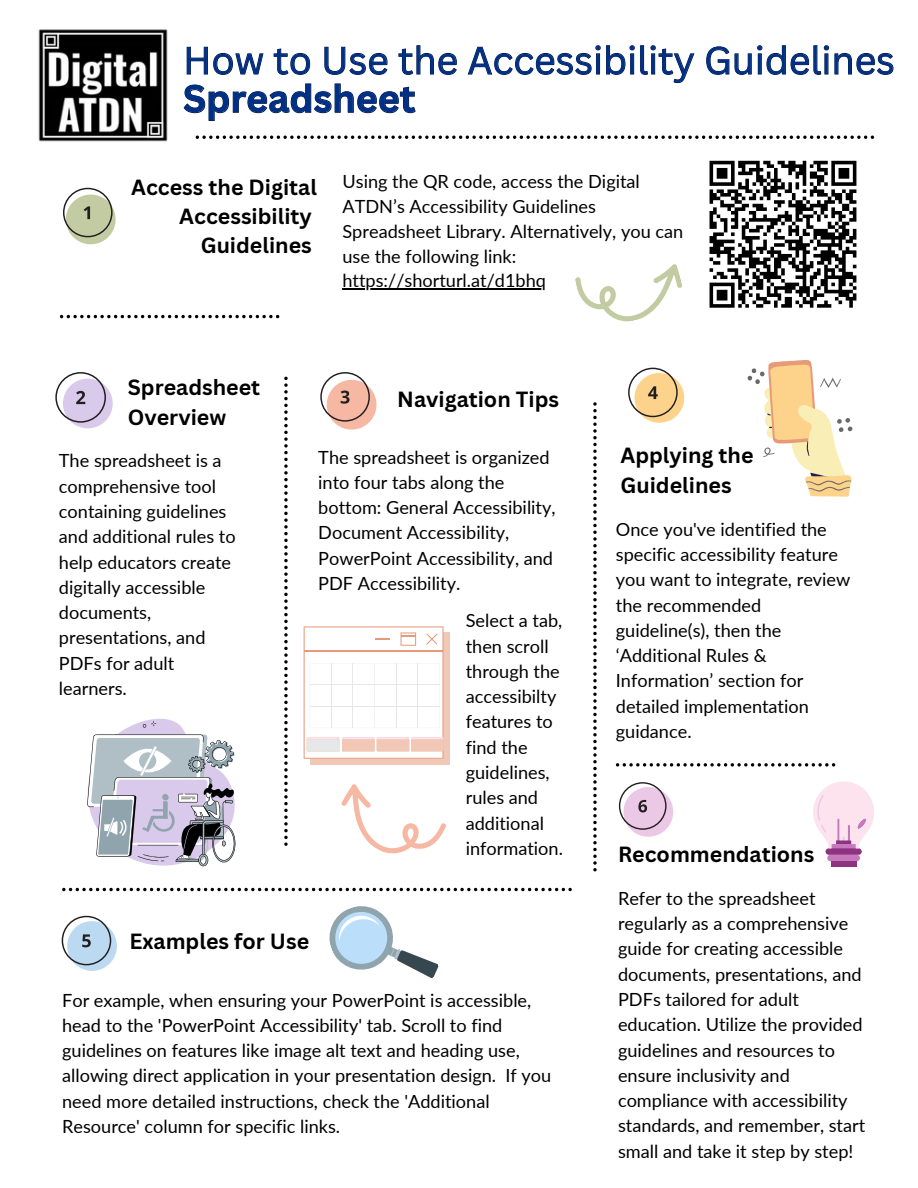
<style>
.page{position:relative;width:918px;height:1188px;background:#fff}
.page>*{position:absolute;margin:0;border:0;box-sizing:border-box;transform-origin:0 0}
.t1{font:37.5px/38.2px "Canva Sans";color:#002f86}
.t2{font:700 21.45px/29.7px "Canva Sans";color:#000}
.t3{font:18.15px/25.3px "Lato";color:#000}
.s1{font-weight:700}
</style>
<div class="page">
<svg style="left:593px;top:402px;width:4px;height:469px"></svg>
<svg style="left:62px;top:888px;width:510px;height:3px"></svg>
<svg style="left:616px;top:763px;width:219px;height:4px"></svg>
<svg style="left:63px;top:188px;width:52px;height:56px"></svg>
<svg style="left:55px;top:372px;width:57px;height:56px"></svg>
<svg style="left:320px;top:372px;width:56px;height:57px"></svg>
<svg style="left:628px;top:368px;width:56px;height:55px"></svg>
<svg style="left:62px;top:916px;width:55px;height:55px"></svg>
<svg style="left:619px;top:782px;width:54px;height:55px"></svg>
<svg style="left:748px;top:360px;width:104px;height:137px"></svg>
<div style="left:831px;top:861px;width:26px;height:6px;background:#8d3380"></div>
<svg style="left:813px;top:781px;width:61px;height:80px"></svg>
<svg style="left:329px;top:906px;width:110px;height:72px"></svg>
<svg style="left:341px;top:784px;width:105px;height:70px"></svg>
<div style="left:310px;top:633px;width:140px;height:132px;background:#f1c7b5"></div>
<svg style="left:304px;top:626px;width:140px;height:133px;background:#fbf3f0"></svg>
<hr style="left:375px;top:685px;width:64px;height:1px;background:#e6e7e8">
<hr style="left:375px;top:706px;width:64px;height:1px;background:#e6e7e8">
<hr style="left:396px;top:663px;width:1px;height:65px;background:#e6e7e8">
<hr style="left:418px;top:663px;width:1px;height:65px;background:#e6e7e8">
<img style="left:38px;top:29px;width:130px;height:113px">
<svg style="left:709px;top:160px;width:148px;height:148px"></svg>
<hr style="left:342px;top:288px;width:204px;height:2px;background:#000">
<svg style="left:575px;top:264px;width:107px;height:58px"></svg>
<svg style="left:196px;top:136px;width:678px;height:3px"></svg>
<svg style="left:184px;top:45px;width:710px;height:76px"></svg>
<svg style="left:87px;top:718px;width:149px;height:149px"></svg>
<svg style="left:60px;top:315px;width:219px;height:3px"></svg>
<svg style="left:284px;top:377px;width:4px;height:469px"></svg>
<h2 class="t1" style="left:183px;top:40px;width:713px">How to Use the Accessibility Guidelines<br><span class="s1">Spreadsheet</span></h2>
<h2 class="t2" style="left:131px;top:172px;width:187px;line-height:29.2px;text-align:right">Access the Digital<br>Accessibility<br>Guidelines</h2>
<h1 class="t3" style="left:342px;top:169px;width:342px;line-height:24.8px">Using the QR code, access the Digital ATDN’s Accessibility Guidelines Spreadsheet Library. Alternatively, you can use the following link:</h1>
<p class="t3" style="left:342px;top:268px;width:205px">https://shorturl.at/d1bhq</p>
<p class="t2" style="left:128px;top:372px;width:134px">Spreadsheet<br>Overview</p>
<p class="t3" style="left:59px;top:448px;width:178px">The spreadsheet is a comprehensive tool containing guidelines and additional rules to help educators create digitally accessible documents, presentations, and<br>PDFs for adult learners.</p>
<p class="t2" style="left:397px;top:384px;width:163px">Navigation Tips</p>
<p class="t3" style="left:318px;top:444px;width:239px">The spreadsheet is organized into four tabs along the bottom: General Accessibility,<br>Document Accessibility,<br>PowerPoint Accessibility, and<br>PDF Accessibility.</p>
<p class="t3" style="left:466px;top:608px;width:99px">Select a tab, then scroll through the accessibilty features to find the guidelines, rules and additional information.</p>
<p class="t2" style="left:129px;top:926px;width:181px">Examples for Use</p>
<p class="t3" style="left:62px;top:987px;width:491px">For example, when ensuring your PowerPoint is accessible, head to the 'PowerPoint Accessibility' tab. Scroll to find guidelines on features like image alt text and heading use, allowing direct application in your presentation design. If you need more detailed instructions, check the 'Additional Resource' column for specific links.</p>
<p class="t2" style="left:621px;top:440px;width:135px">Applying the<br>Guidelines</p>
<p class="t3" style="left:616px;top:516px;width:236px">Once you've identified the specific accessibility feature you want to integrate, review the recommended guideline(s), then the ‘Additional Rules &amp;<br>Information’ section for detailed implementation guidance.</p>
<h2 class="t2" style="left:618px;top:839px;width:198px">Recommendations</h2>
<p class="t3" style="left:618px;top:885px;width:249px">Refer to the spreadsheet regularly as a comprehensive guide for creating accessible documents, presentations, and<br>PDFs tailored for adult education. Utilize the provided guidelines and resources to ensure inclusivity and compliance with accessibility standards, and remember, start small and take it step by step!</p>
</div>
